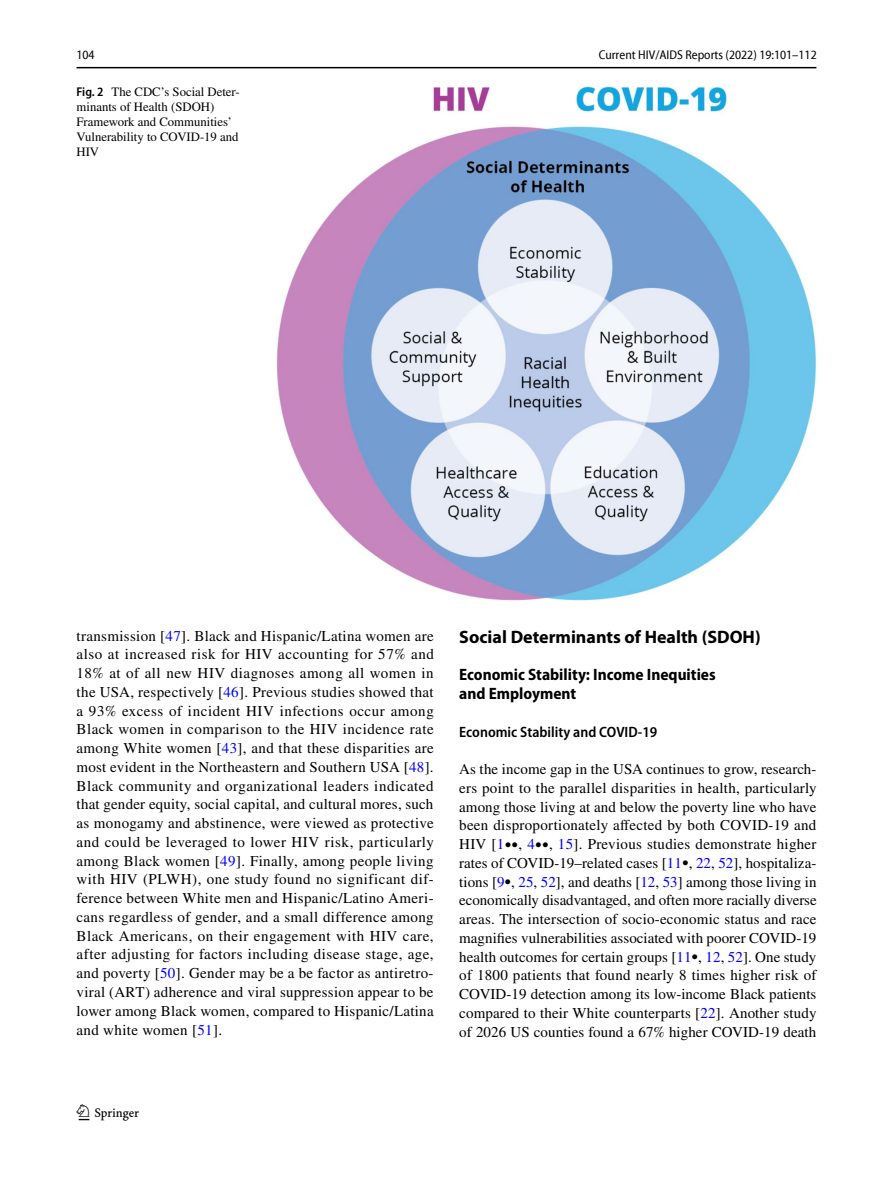
<style>
.page{position:relative;width:893px;height:1187px;background:#fff}
.page>*{position:absolute;margin:0;border:0;box-sizing:border-box;transform-origin:0 0}
.t1{font:22.5px "Springnew Regular 2";color:#000}
.t2{font:700 18px "Myriad Pro";color:#000}
.t3{font:700 semi-condensed 16.5px/18.8px "Myriad Pro";color:#000}
.t4{font:15px/18.8px "STIX";letter-spacing:.01em;color:#000;text-align:justify}
.t5{font:600 semi-condensed 15px "Myriad Pro";color:#000}
.t6{font:12.75px/15px "STIX";color:#000}
.t7{font:semi-condensed 12.75px "Myriad Pro Unic";color:#000}
.s1{font-family:"Myriad Pro";font-weight:600;font-stretch:semi-condensed}
.s2{color:#00f}
.s3{font-size:12.75px}
</style>
<div class="page">
<hr style="left:77px;top:67px;width:739px;height:1px;background:#000">
<img style="left:276px;top:87px;width:540px;height:513px">
<p class="t7" style="left:77px;top:50px;width:20px">104</p>
<p class="t7" style="left:599px;top:50px;width:219px">Current HIV/AIDS Reports (2022) 19:101–112</p>
<p class="t6" style="left:77px;top:85px;width:165px"><span class="s1">Fig. 2</span> The CDC’s Social Deter&shy;minants of Health (SDOH)<br>Framework and Communities’<br>Vulnerability to COVID-19 and<br>HIV</p>
<p class="t4" style="left:77px;top:627px;width:359px">transmission [<span class="s2">47</span>]. Black and Hispanic/Latina women are also at increased risk for HIV accounting for 57% and 18% at of all new HIV diagnoses among all women in the USA, respectively [<span class="s2">46</span>]. Previous studies showed that a 93% excess of incident HIV infections occur among Black women in comparison to the HIV incidence rate among White women [<span class="s2">43</span>], and that these disparities are most evident in the Northeastern and Southern USA [<span class="s2">48</span>].<br>Black community and organizational leaders indicated that gender equity, social capital, and cultural mores, such as monogamy and abstinence, were viewed as protective and could be leveraged to lower HIV risk, particularly among Black women [<span class="s2">49</span>]. Finally, among people living with HIV (PLWH), one study found no significant dif&shy;ference between White men and Hispanic/Latino Ameri&shy;cans regardless of gender, and a small difference among Black Americans, on their engagement with HIV care, after adjusting for factors including disease stage, age, and poverty [<span class="s2">50</span>]. Gender may be a be factor as antiretro&shy;viral (ART) adherence and viral suppression appear to be lower among Black women, compared to Hispanic/Latina and white women [<span class="s2">51</span>].</p>
<p class="t2" style="left:459px;top:625px;width:303px">Social Determinants of Health (SDOH)</p>
<p class="t3" style="left:459px;top:665px;width:258px">Economic Stability: Income Inequities and Employment</p>
<p class="t5" style="left:459px;top:723px;width:200px">Economic Stability and COVID‑19</p>
<p class="t4" style="left:459px;top:760px;width:359px">As the income gap in the USA continues to grow, research&shy;ers point to the parallel disparities in health, particularly among those living at and below the poverty line who have been disproportionately affected by both COVID-19 and HIV [<span class="s2">1</span><span class="s3">••</span>, <span class="s2">4</span><span class="s3">••</span>, <span class="s2">15</span>]. Previous studies demonstrate higher rates of COVID-19–related cases [<span class="s2">11</span><span class="s3">•</span>, <span class="s2">22</span>, <span class="s2">52</span>], hospitaliza&shy;tions [<span class="s2">9</span><span class="s3">•</span>, <span class="s2">25</span>, <span class="s2">52</span>], and deaths [<span class="s2">12</span>, <span class="s2">53</span>] among those living in economically disadvantaged, and often more racially diverse areas. The intersection of socio-economic status and race magnifies vulnerabilities associated with poorer COVID-19 health outcomes for certain groups [<span class="s2">11</span><span class="s3">•</span>, <span class="s2">12</span>, <span class="s2">52</span>]. One study of 1800 patients that found nearly 8 times higher risk of COVID-19 detection among its low-income Black patients compared to their White counterparts [<span class="s2">22</span>]. Another study of 2026 US counties found a 67% higher COVID-19 death</p>
<h1 class="t1" style="left:79px;top:1104px;width:62px">1 3</h1>
</div>
